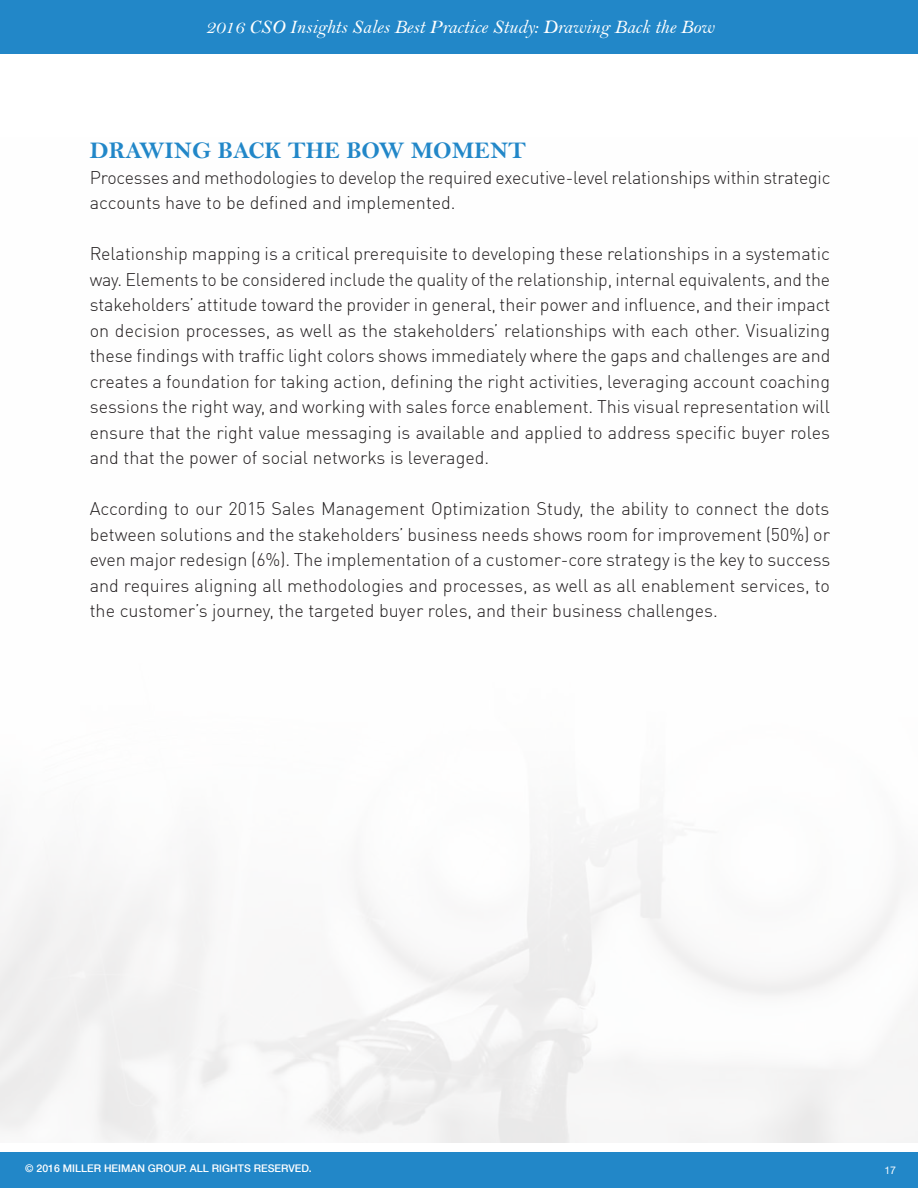
<style>
.page{position:relative;width:918px;height:1188px;background:#fff}
.page>*{position:absolute;margin:0;border:0;box-sizing:border-box;transform-origin:0 0}
.t1{font:24px "Bell MT Bold";color:#2287c8}
.t2{font:19.5px "Bell MT Italic";color:#fff}
.t3{font:300 18px/25.5px "DIN Offc Pro";letter-spacing:-.005em;color:#231f20;text-align:justify}
.t4{font:500 10.5px "Helvetica Neue";color:#fff}
.t5{font:10.5px "Helvetica Neue";color:#fff}
</style>
<div class="page">
<div style="left:0;top:0;width:918px;height:54px;background:#2287c8"></div>
<div style="left:0;top:1152px;width:918px;height:36px;background:#2287c8"></div>
<p class="t2" style="left:206px;top:15px;width:510px">2016 CSO Insights Sales Best Practice Study: Drawing Back the Bow</p>
<h1 class="t1" style="left:90px;top:136px;width:438px">DRAWING BACK THE BOW MOMENT</h1>
<p class="t3" style="left:90px;top:163px;width:742px">Processes and methodologies to develop the required executive-level relationships within strategic accounts have to be defined and implemented.</p>
<p class="t3" style="left:90px;top:239px;width:742px">Relationship mapping is a critical prerequisite to developing these relationships in a systematic way. Elements to be considered include the quality of the relationship, internal equivalents, and the stakeholders’ attitude toward the provider in general, their power and influence, and their impact on decision processes, as well as the stakeholders’ relationships with each other. Visualizing these findings with traffic light colors shows immediately where the gaps and challenges are and creates a foundation for taking action, defining the right activities, leveraging account coaching sessions the right way, and working with sales force enablement. This visual representation will ensure that the right value messaging is available and applied to address specific buyer roles and that the power of social networks is leveraged.</p>
<p class="t3" style="left:90px;top:494px;width:742px">According to our 2015 Sales Management Optimization Study, the ability to connect the dots between solutions and the stakeholders’ business needs shows room for improvement (50%) or even major redesign (6%). The implementation of a customer-core strategy is the key to success and requires aligning all methodologies and processes, as well as all enablement services, to the customer’s journey, the targeted buyer roles, and their business challenges.</p>
<p class="t4" style="left:25px;top:1160px;width:288px">© 2016 MILLER HEIMAN GROUP. ALL RIGHTS RESERVED.</p>
<p class="t5" style="left:884px;top:1161px;width:13px">17</p>
</div>
